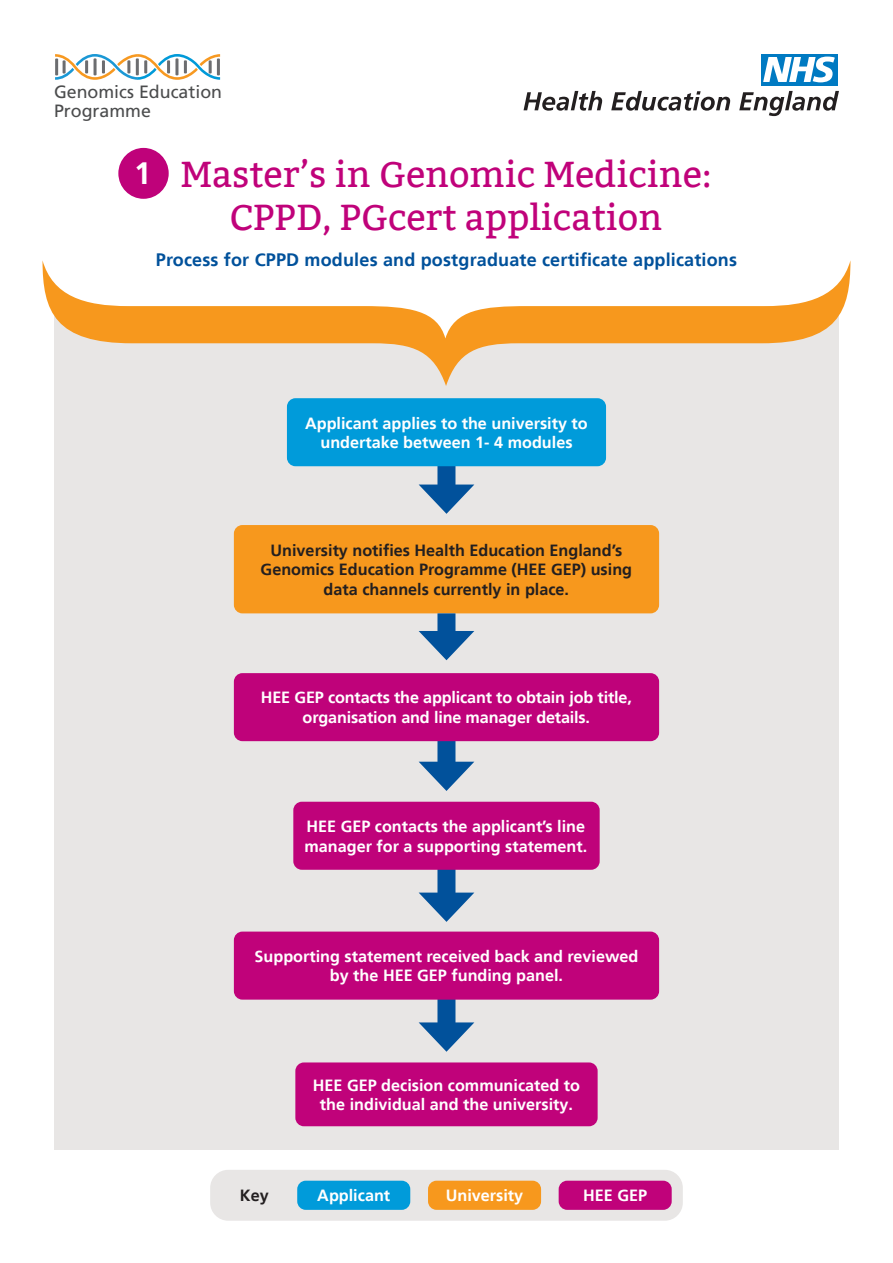
<style>
.page{position:relative;width:893px;height:1263px;background:#fff}
.page>*{position:absolute;margin:0;border:0;box-sizing:border-box;transform-origin:0 0}
.t1{font:36px/43.2px "Bitter";color:#c0027a;text-align:center}
.t2{font:700 30.75px "Frutiger";color:#fff}
.standfirst{font:700 18px "Frutiger";letter-spacing:.01em;color:#01519b}
.t3{font:17.85px/19.5px "Frutiger";color:#4b4c4d}
.t4{font:700 16.2px/19.5px "Frutiger";color:#fff;text-align:center}
.t5{font:700 16.2px/19.5px "Frutiger";color:#231f20;text-align:center}
</style>
<div class="page">
<div style="left:54px;top:310px;width:785px;height:840px;background:#e8e6e5"></div>
<div style="left:761px;top:54px;width:77px;height:31px;background:#007ac2"></div>
<svg style="left:763px;top:57px;width:72px;height:25px"></svg>
<svg style="left:524px;top:91px;width:78px;height:20px"></svg>
<svg style="left:611px;top:91px;width:119px;height:20px"></svg>
<svg style="left:739px;top:91px;width:100px;height:25px"></svg>
<svg style="left:55px;top:54px;width:165px;height:26px"></svg>
<div style="left:295px;top:1062px;width:303px;height:64px;background:#c0027a;border-radius:9px"></div>
<div style="left:234px;top:525px;width:425px;height:88px;background:#f7981d;border-radius:9px"></div>
<div style="left:437px;top:464px;width:18px;height:36px;background:#01519b"></div>
<svg style="left:418px;top:475px;width:57px;height:39px"></svg>
<div style="left:437px;top:613px;width:18px;height:37px;background:#01519b"></div>
<svg style="left:418px;top:621px;width:57px;height:40px"></svg>
<div style="left:437px;top:740px;width:18px;height:36px;background:#01519b"></div>
<svg style="left:418px;top:752px;width:57px;height:39px"></svg>
<div style="left:437px;top:858px;width:18px;height:37px;background:#01519b"></div>
<svg style="left:418px;top:883px;width:57px;height:39px"></svg>
<div style="left:437px;top:997px;width:18px;height:37px;background:#01519b"></div>
<svg style="left:418px;top:1013px;width:57px;height:39px"></svg>
<svg style="left:43px;top:262px;width:807px;height:124px"></svg>
<div style="left:293px;top:802px;width:307px;height:68px;background:#bf027a;border-radius:9px"></div>
<div style="left:234px;top:931px;width:425px;height:69px;background:#c0027a;border-radius:9px"></div>
<div style="left:287px;top:398px;width:319px;height:68px;background:#009bda;border-radius:9px"></div>
<div style="left:234px;top:673px;width:425px;height:68px;background:#bf027a;border-radius:9px"></div>
<div style="left:210px;top:1170px;width:473px;height:51px;background:#e8e6e5;border-radius:18px"></div>
<div style="left:297px;top:1181px;width:113px;height:29px;background:#009bda;border-radius:9px"></div>
<div style="left:428px;top:1181px;width:113px;height:29px;background:#f7981d;border-radius:9px"></div>
<div style="left:559px;top:1181px;width:113px;height:29px;background:#c0027a;border-radius:9px"></div>
<div style="left:118px;top:148px;width:51px;height:51px;background:#bf027a;border-radius:50%"></div>
<p class="t3" style="left:54px;top:82px;width:170px">Genomics Education<br>Programme</p>
<h2 class="t2" style="left:134px;top:155px;width:18px">1</h2>
<p class="t1" style="left:181px;top:153px;width:533px">Master’s in Genomic Medicine:<br>CPPD, PGcert application</p>
<p class="standfirst" style="left:156px;top:249px;width:583px">Process for CPPD modules and postgraduate certificate applications</p>
<h3 class="t4" style="left:305px;top:413px;width:284px">Applicant applies to the university to undertake between 1- 4 modules</h3>
<h3 class="t5" style="left:261px;top:540px;width:373px">University notifies Health Education England’s<br>Genomics Education Programme (HEE GEP) using data channels currently in place.</h3>
<h3 class="t4" style="left:261px;top:688px;width:372px">HEE GEP contacts the applicant to obtain job title, organisation and line manager details.</h3>
<h3 class="t4" style="left:304px;top:817px;width:284px;text-align:left">HEE GEP contacts the applicant’s line manager for a supporting statement.</h3>
<h3 class="t4" style="left:255px;top:947px;width:385px">Supporting statement received back and reviewed by the HEE GEP funding panel.</h3>
<h3 class="t4" style="left:313px;top:1075px;width:269px">HEE GEP decision communicated to the individual and the university.</h3>
<h3 class="t5" style="left:240px;top:1186px;width:30px">Key</h3>
<h3 class="t4" style="left:317px;top:1186px;width:74px">Applicant</h3>
<h3 class="t4" style="left:446px;top:1186px;width:79px">University</h3>
<h3 class="t4" style="left:583px;top:1186px;width:65px">HEE GEP</h3>
</div>
